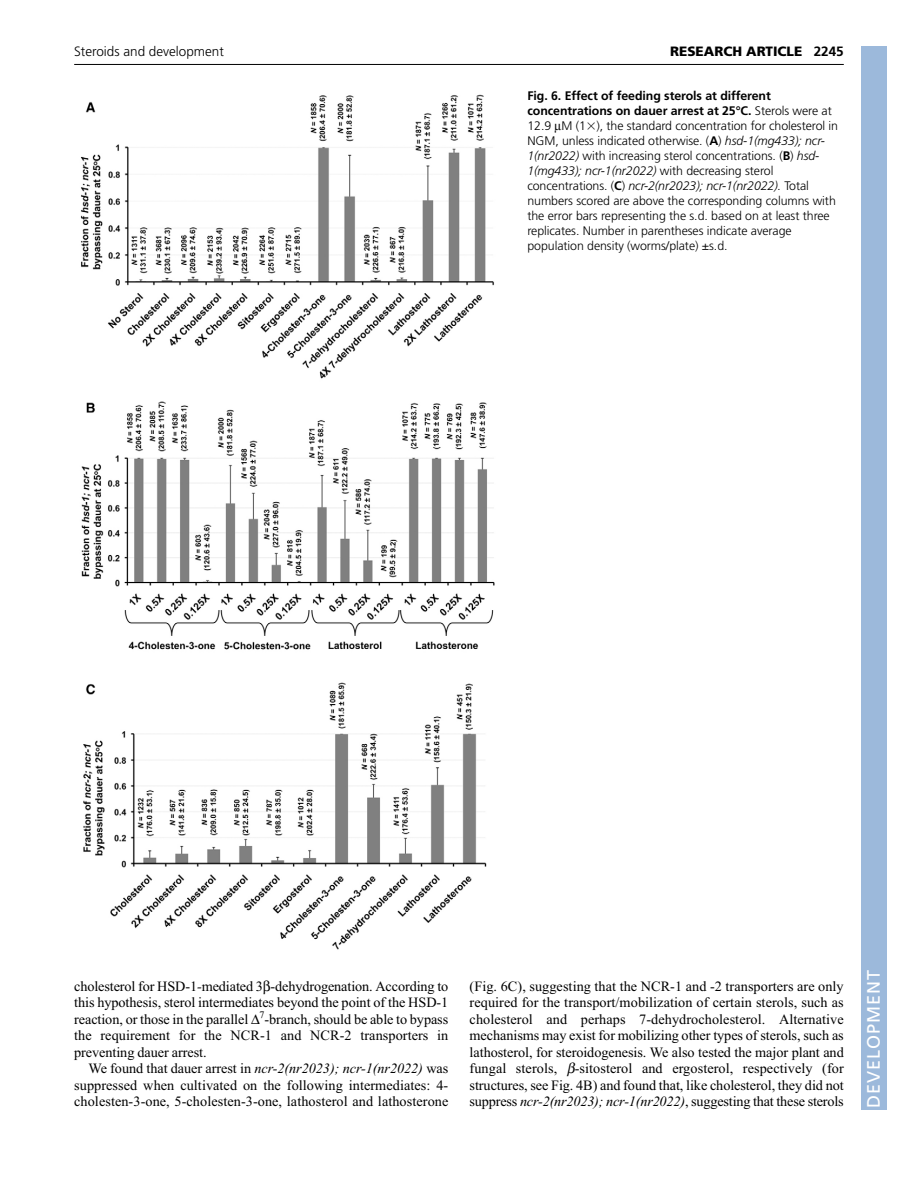
<style>
.page{position:relative;width:918px;height:1188px;background:#fff}
.page>*{position:absolute;margin:0;border:0;box-sizing:border-box;transform-origin:0 0}
.t1{font:18px "Frutiger LT Std";letter-spacing:.055em;color:#fff}
.t2{font:14.25px/16.5px "Times New Roman";letter-spacing:.005em;color:#000;text-align:justify}
.t3{font:300 13.5px "Frutiger LT Std";color:#000}
.t4{font:900 13.5px "Frutiger LT Std";color:#000}
.t5{font:300 12.3px/15px "Frutiger LT Std";letter-spacing:-.005em;color:#000}
.s1{font-weight:700}
.s2{font-family:"Mathematical Pi One";font-weight:400}
.s3{font-style:italic}
</style>
<div class="page">
<hr style="left:74px;top:64px;width:770px;height:1px;background:#000">
<img style="left:80px;top:94px;width:415px;height:856px">
<div style="left:861px;top:46px;width:25px;height:1064px;background:#9cb9db"></div>
<p class="t3" style="left:74px;top:46px;width:151px">Steroids and development</p>
<p class="t4" style="left:670px;top:46px;width:175px">RESEARCH ARTICLE <span class="s1">2245</span></p>
<p class="t5" style="left:527px;top:89px;width:312px"><span class="s1">Fig. 6. Effect of feeding sterols at different concentrations on dauer arrest at 25°C.</span> Sterols were at 12.9 M (1<span class="s2">-</span>), the standard concentration for cholesterol in NGM, unless indicated otherwise. (<span class="s1">A</span>) <span class="s3">hsd-1(mg433); ncr-1(nr2022)</span> with increasing sterol concentrations. (<span class="s1">B</span>) <span class="s3">hsd-1(mg433); ncr-1(nr2022)</span> with decreasing sterol concentrations. (<span class="s1">C</span>) <span class="s3">ncr-2(nr2023); ncr-1(nr2022).</span> Total numbers scored are above the corresponding columns with the error bars representing the s.d. based on at least three replicates. Number in parentheses indicate average population density (worms/plate) ±s.d.</p>
<p class="t2" style="left:74px;top:979px;width:376px">cholesterol for HSD-1<span class="s3">-</span>mediated 3 -dehydrogenation. According to this hypothesis, sterol intermediates beyond the point of the HSD-1 reaction, or those in the parallel <sup>7</sup>-branch, should be able to bypass the requirement for the NCR-1 and NCR-2 transporters in preventing dauer arrest.</p>
<p class="t2" style="left:74px;top:1062px;width:376px;text-indent:14px">We found that dauer arrest in <span class="s3">ncr-2(nr2023); ncr-1(nr2022)</span> was suppressed when cultivated on the following intermediates: 4- cholesten-3-one, 5-cholesten-3-one, lathosterol and lathosterone</p>
<p class="t2" style="left:470px;top:979px;width:376px">(Fig. 6C), suggesting that the NCR-1 and -2 transporters are only required for the transport/mobilization of certain sterols, such as cholesterol and perhaps 7-dehydrocholesterol. Alternative mechanisms may exist for mobilizing other types of sterols, such as lathosterol, for steroidogenesis. We also tested the major plant and fungal sterols, -sitosterol and ergosterol, respectively (for structures, see Fig. 4B) and found that, like cholesterol, they did not suppress <span class="s3">ncr-2(nr2023); ncr-1(nr2022)</span>, suggesting that these sterols</p>
<p class="t1" style="left:863px;top:1108px;width:140px;rotate:-90deg">DEVELOPMENT</p>
</div>
